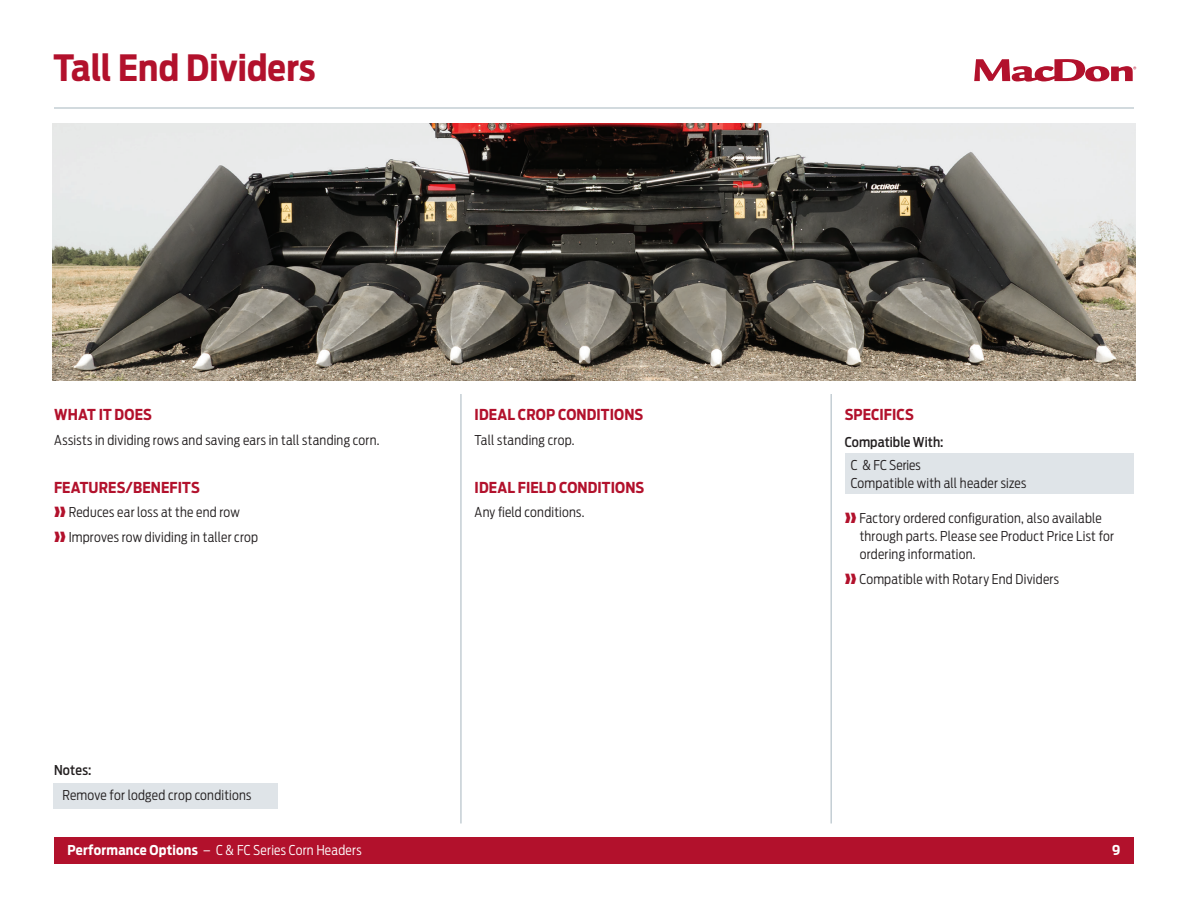
<style>
.page{position:relative;width:1188px;height:918px;background:#fff}
.page>*{position:absolute;margin:0;border:0;box-sizing:border-box;transform-origin:0 0}
.t1{font:700 36px "Antenna Cond";letter-spacing:.005em;color:#b2112c}
.t2{font:700 15px "Antenna Cond";letter-spacing:.005em;color:#b2112c}
.t3{font:300 13.5px/18px "Antenna Cond";letter-spacing:.015em;color:#231f20}
.t4{font:300 13.5px "Antenna Cond";letter-spacing:.02em;color:#fff}
.t5{font:500 13.5px "Antenna Cond";letter-spacing:.005em;color:#231f20}
.t6{font:700 13.5px "Antenna Cond";color:#fff}
.s1{color:#b2112c}
.s2{font-weight:700}
</style>
<div class="page">
<div style="left:54px;top:837px;width:1080px;height:27px;background:#b2112c"></div>
<svg style="left:974px;top:59px;width:162px;height:23px"></svg>
<hr style="left:54px;top:107px;width:1080px;height:2px;background:#c4ced4">
<hr style="left:830px;top:394px;width:2px;height:429px;background:#c4ced4">
<hr style="left:460px;top:394px;width:2px;height:429px;background:#c4ced4">
<div style="left:54px;top:783px;width:224px;height:25px;background:#dfe4e8"></div>
<img style="left:53px;top:123px;width:1082px;height:258px">
<div style="left:845px;top:453px;width:289px;height:41px;background:#dfe4e8"></div>
<h1 class="t1" style="left:54px;top:47px;width:264px">Tall End Dividers</h1>
<p class="t2" style="left:54px;top:405px;width:99px">WHAT IT DOES</p>
<p class="t3" style="left:54px;top:431px;width:327px">Assists in dividing rows and saving ears in tall standing corn.</p>
<p class="t2" style="left:54px;top:478px;width:147px">FEATURES/BENEFITS</p>
<p class="t3" style="left:54px;top:500px;width:206px;line-height:24.8px"><span class="s1">❱❱</span> Reduces ear loss at the end row<br><span class="s1">❱❱</span> Improves row dividing in taller crop</p>
<p class="t5" style="left:54px;top:762px;width:39px">Notes:</p>
<p class="t3" style="left:62px;top:786px;width:191px">Remove for lodged crop conditions</p>
<p class="t2" style="left:475px;top:405px;width:170px">IDEAL CROP CONDITIONS</p>
<p class="t3" style="left:475px;top:431px;width:101px">Tall standing crop.</p>
<p class="t2" style="left:475px;top:478px;width:171px">IDEAL FIELD CONDITIONS</p>
<p class="t3" style="left:475px;top:503px;width:111px">Any field conditions.</p>
<p class="t2" style="left:845px;top:405px;width:71px">SPECIFICS</p>
<p class="t5" style="left:845px;top:434px;width:100px">Compatible With:</p>
<p class="t3" style="left:851px;top:456px;width:177px">C &amp; FC Series<br>Compatible with all header sizes</p>
<p class="t3" style="left:860px;top:509px;width:256px;text-indent:-15px"><span class="s1">❱❱</span> Factory ordered configuration, also available through parts. Please see Product Price List for ordering information.</p>
<p class="t3" style="left:845px;top:570px;width:216px"><span class="s1">❱❱</span> Compatible with Rotary End Dividers</p>
<p class="t4" style="left:68px;top:842px;width:296px"><span class="s2">Performance Options</span> – C &amp; FC Series Corn Headers</p>
<p class="t6" style="left:1112px;top:842px;width:10px">9</p>
</div>
